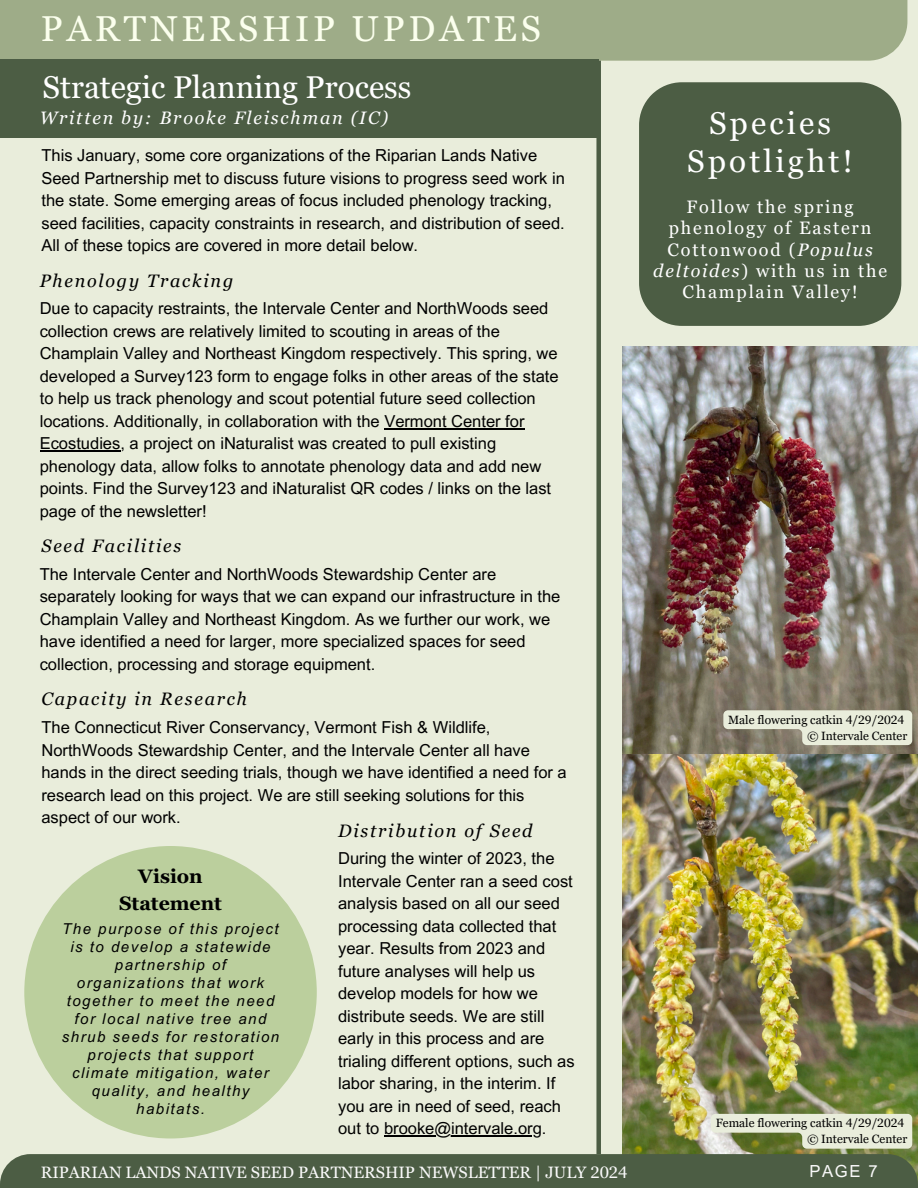
<style>
.page{position:relative;width:918px;height:1188px;background:#e9eddb}
.page>*{position:absolute;margin:0;border:0;box-sizing:border-box;transform-origin:0 0}
.t1{font:36px "Georgia Pro";letter-spacing:.11em;color:#fbffed}
.t2{font:31.5px "Georgia Pro";color:#fff}
.t3{font:31.5px/37.2px "Georgia Pro";letter-spacing:.1em;color:#fff;text-align:center}
.t4{font:700 19.5px/27px "Georgia Pro";color:#000;text-align:center}
.t5{font:18px/21.3px "Georgia Pro";letter-spacing:.1em;color:#fff;text-align:center}
.t6{font:italic 18px "Georgia Pro";letter-spacing:.1em;color:#000}
.t7{font:italic 18px "Georgia Pro";letter-spacing:.1em;color:#fff}
.t8{font:16.65px "Arial MT Pro";color:#f9f9f9}
.t9{font:16.5px/22.5px "Arial MT Pro";color:#000}
.t10{font:16.5px "Georgia Pro";color:#f9f9f9}
.t11{font:italic 15px/18px "Arial MT Pro";letter-spacing:.1em;color:#000;text-align:center}
.t12{font:12px "Georgia Pro";color:#000}
.s1{font-style:italic}
</style>
<div class="page">
<div style="left:0;top:0;width:907px;height:61px;background:#9eac88"></div>
<div style="left:639px;top:82px;width:262px;height:244px;background:#4c5d44"></div>
<img style="left:622px;top:346px;width:296px;height:408px">
<img style="left:622px;top:754px;width:296px;height:400px">
<svg style="left:711px;top:1114px;width:201px;height:35px"></svg>
<div style="left:0;top:1154px;width:918px;height:34px;background:#4c5d44"></div>
<div style="left:0;top:60px;width:599px;height:78px;background:#4c5d44"></div>
<div style="left:24px;top:846px;width:293px;height:292px;background:#bbcf9d;border-radius:50%"></div>
<div style="left:596px;top:61px;width:5px;height:1093px;background:#4c5d44"></div>
<svg style="left:723px;top:710px;width:189px;height:35px"></svg>
<hr style="left:384px;top:428px;width:141px;height:1px;background:#000">
<hr style="left:40px;top:451px;width:80px;height:1px;background:#000">
<hr style="left:384px;top:1135px;width:158px;height:1px;background:#000">
<h5 class="t1" style="left:41px;top:8px;width:502px">PARTNERSHIP UPDATES</h5>
<p class="t2" style="left:43px;top:69px;width:370px">Strategic Planning Process</p>
<p class="t7" style="left:40px;top:107px;width:350px">Written by: Brooke Fleischman (IC)</p>
<h4 class="t9" style="left:41px;top:146px;width:525px">This January, some core organizations of the Riparian Lands Native Seed Partnership met to discuss future visions to progress seed work in the state. Some emerging areas of focus included phenology tracking, seed facilities, capacity constraints in research, and distribution of seed.<br>All of these topics are covered in more detail below.</h4>
<p class="t6" style="left:40px;top:270px;width:195px">Phenology Tracking</p>
<p class="t9" style="left:40px;top:299px;width:520px">Due to capacity restraints, the Intervale Center and NorthWoods seed collection crews are relatively limited to scouting in areas of the Champlain Valley and Northeast Kingdom respectively. This spring, we developed a Survey123 form to engage folks in other areas of the state to help us track phenology and scout potential future seed collection locations. Additionally, in collaboration with the Vermont Center for Ecostudies, a project on iNaturalist was created to pull existing phenology data, allow folks to annotate phenology data and add new points. Find the Survey123 and iNaturalist QR codes / links on the last page of the newsletter!</p>
<h5 class="t6" style="left:41px;top:536px;width:141px">Seed Facilities</h5>
<p class="t9" style="left:40px;top:565px;width:522px">The Intervale Center and NorthWoods Stewardship Center are separately looking for ways that we can expand our infrastructure in the Champlain Valley and Northeast Kingdom. As we further our work, we have identified a need for larger, more specialized spaces for seed collection, processing and storage equipment.</p>
<p class="t6" style="left:41px;top:689px;width:207px">Capacity in Research</p>
<h6 class="t9" style="left:41px;top:718px;width:527px">The Connecticut River Conservancy, Vermont Fish &amp; Wildlife, NorthWoods Stewardship Center, and the Intervale Center all have hands in the direct seeding trials, though we have identified a need for a research lead on this project. We are still seeking solutions for this aspect of our work.</h6>
<h6 class="t9" style="left:338px;top:849px;width:238px">During the winter of 2023, the<br>Intervale Center ran a seed cost analysis based on all our seed processing data collected that year. Results from 2023 and future analyses will help us develop models for how we distribute seeds. We are still early in this process and are trialing different options, such as labor sharing, in the interim. If you are in need of seed, reach out to brooke@intervale.org.</h6>
<p class="t6" style="left:338px;top:820px;width:196px">Distribution of Seed</p>
<h5 class="t4" style="left:119px;top:863px;width:104px">Vision<br>Statement</h5>
<p class="t11" style="left:62px;top:922px;width:219px">The purpose of this project is to develop a statewide partnership of organizations that work together to meet the need for local native tree and shrub seeds for restoration projects that support climate mitigation, water quality, and healthy habitats.</p>
<h2 class="t3" style="left:687px;top:105px;width:167px">Species<br>Spotlight!</h2>
<h1 class="t5" style="left:653px;top:196px;width:235px">Follow the spring phenology of Eastern<br>Cottonwood (<span class="s1">Populus deltoides</span>) with us in the<br>Champlain Valley!</h1>
<p class="t12" style="left:728px;top:713px;width:178px">Male flowering catkin 4/29/2024</p>
<p class="t12" style="left:807px;top:729px;width:102px"><span class="s1">©</span> Intervale Center</p>
<h5 class="t12" style="left:716px;top:1116px;width:190px">Female flowering catkin 4/29/2024</h5>
<p class="t12" style="left:807px;top:1132px;width:102px"><span class="s1">©</span> Intervale Center</p>
<h5 class="t10" style="left:41px;top:1163px;width:588px">RIPARIAN LANDS NATIVE SEED PARTNERSHIP NEWSLETTER | JULY 2024</h5>
<p class="t8" style="left:809px;top:1165px;width:70px">PAGE 7</p>
</div>
